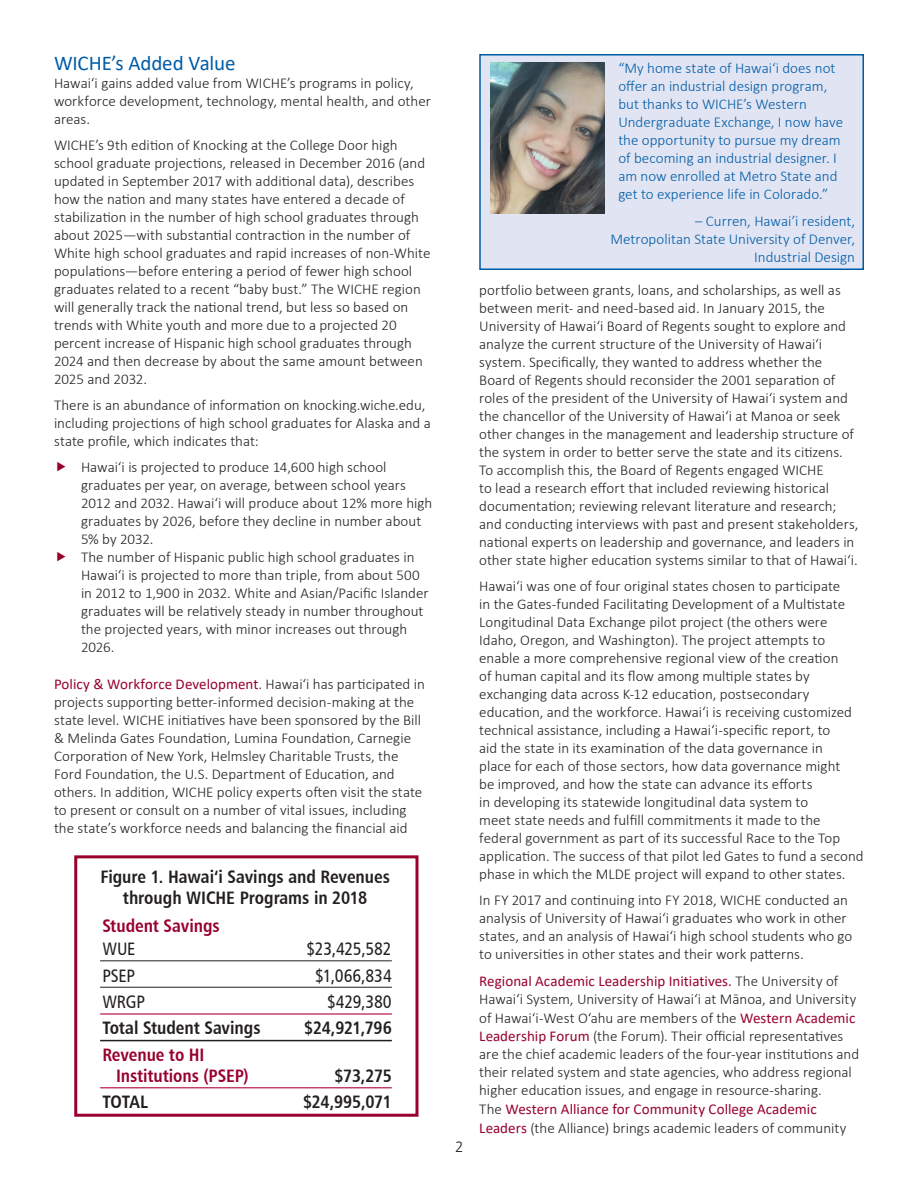
<style>
.page{position:relative;width:918px;height:1188px;background:#fff}
.page>*{position:absolute;margin:0;border:0;box-sizing:border-box;transform-origin:0 0}
.new_para_hed{font:21px "Calibri";letter-spacing:-.005em;color:#005ca7}
.t1{font:18px/21px "Humanist 777 BT Bold Condensed B";letter-spacing:-.005em;color:#231f20;text-align:center}
.t2{font:18px/21px "Humanist 777 BT Bold Condensed B";letter-spacing:-.005em;color:#98012d}
.t3{font:18px "Humanist 777 BT Roman Condensed B";letter-spacing:-.01em;color:#231f20}
.body_text{font:300 15px/18px "Calibri";color:#231f20}
.body_text-2{font:300 15px/18px "Calibri";color:#005ca7}
.t4{font:15px "Humanist 777 BT Light B";color:#231f20}
.s1{font-weight:400;color:#98012d}
</style>
<div class="page">
<div style="left:74px;top:855px;width:344px;height:262px;border:3px solid #98012d"></div>
<hr style="left:100px;top:961px;width:292px;height:1px;background:#231f20">
<hr style="left:100px;top:987px;width:292px;height:1px;background:#231f20">
<hr style="left:100px;top:1013px;width:292px;height:2px;background:#b30437">
<hr style="left:100px;top:1040px;width:292px;height:1px;background:#231f20">
<hr style="left:100px;top:1087px;width:292px;height:1px;background:#b30437">
<div style="left:479px;top:54px;width:385px;height:216px;background:#e1e4f2;border:2px solid #005ca7"></div>
<img style="left:490px;top:63px;width:115px;height:150px">
<p class="new_para_hed" style="left:54px;top:48px;width:183px">WICHE’s Added Value</p>
<p class="body_text" style="left:54px;top:74px;width:378px">Hawai‘i gains added value from WICHE’s programs in policy, workforce development, technology, mental health, and other areas.</p>
<p class="body_text" style="left:54px;top:136px;width:378px">WICHE’s 9th edition of Knocking at the College Door high school graduate projections, released in December 2016 (and updated in September 2017 with additional data), describes how the nation and many states have entered a decade of stabilization in the number of high school graduates through about 2025—with substantial contraction in the number of White high school graduates and rapid increases of non-White populations—before entering a period of fewer high school graduates related to a recent “baby bust.” The WICHE region will generally track the national trend, but less so based on trends with White youth and more due to a projected 20 percent increase of Hispanic high school graduates through 2024 and then decrease by about the same amount between 2025 and 2032.</p>
<p class="body_text" style="left:54px;top:396px;width:378px">There is an abundance of information on knocking.wiche.edu, including projections of high school graduates for Alaska and a state profile, which indicates that:</p>
<p class="body_text" style="left:81px;top:458px;width:353px">Hawai‘i is projected to produce 14,600 high school graduates per year, on average, between school years 2012 and 2032. Hawai‘i will produce about 12% more high graduates by 2026, before they decline in number about 5% by 2032.</p>
<p class="body_text" style="left:81px;top:548px;width:349px">The number of Hispanic public high school graduates in Hawai‘i is projected to more than triple, from about 500 in 2012 to 1,900 in 2032. White and Asian/Pacific Islander graduates will be relatively steady in number throughout the projected years, with minor increases out through 2026.</p>
<p class="body_text" style="left:54px;top:675px;width:372px"><span class="s1">Policy &amp; Workforce Development</span>. Hawai‘i has participated in projects supporting better-informed decision-making at the state level. WICHE initiatives have been sponsored by the Bill &amp; Melinda Gates Foundation, Lumina Foundation, Carnegie Corporation of New York, Helmsley Charitable Trusts, the Ford Foundation, the U.S. Department of Education, and others. In addition, WICHE policy experts often visit the state to present or consult on a number of vital issues, including the state’s workforce needs and balancing the financial aid</p>
<p class="t1" style="left:100px;top:866px;width:291px">Figure 1. Hawai‘i Savings and Revenues through WICHE Programs in 2018</p>
<p class="t2" style="left:102px;top:914px;width:119px">Student Savings</p>
<p class="t3" style="left:102px;top:938px;width:35px">WUE</p>
<p class="t3" style="left:307px;top:938px;width:87px">$23,425,582</p>
<p class="t3" style="left:102px;top:964px;width:34px">PSEP</p>
<p class="t3" style="left:315px;top:964px;width:78px">$1,066,834</p>
<p class="t3" style="left:102px;top:991px;width:44px">WRGP</p>
<p class="t3" style="left:327px;top:991px;width:66px">$429,380</p>
<p class="t1" style="left:102px;top:1017px;width:160px">Total Student Savings</p>
<p class="t1" style="left:304px;top:1017px;width:89px">$24,921,796</p>
<p class="t2" style="left:116px;top:1044px;width:134px;text-indent:-14px">Revenue to HI<br>Institutions (PSEP)</p>
<p class="t1" style="left:335px;top:1065px;width:59px">$73,275</p>
<p class="t1" style="left:102px;top:1091px;width:47px">TOTAL</p>
<p class="t1" style="left:303px;top:1091px;width:90px">$24,995,071</p>
<p class="t4" style="left:455px;top:1137px;width:10px">2</p>
<p class="body_text-2" style="left:618px;top:59px;width:226px">“My home state of Hawai‘i does not offer an industrial design program, but thanks to WICHE’s Western Undergraduate Exchange, I now have the opportunity to pursue my dream of becoming an industrial designer. I am now enrolled at Metro State and get to experience life in Colorado.”</p>
<p class="body_text-2" style="left:610px;top:211px;width:246px;text-align:right">– Curren, Hawai’i resident,<br>Metropolitan State University of Denver,<br>Industrial Design</p>
<p class="body_text" style="left:479px;top:281px;width:381px">portfolio between grants, loans, and scholarships, as well as between merit- and need-based aid. In January 2015, the University of Hawai‘i Board of Regents sought to explore and analyze the current structure of the University of Hawai‘i system. Specifically, they wanted to address whether the Board of Regents should reconsider the 2001 separation of roles of the president of the University of Hawai‘i system and the chancellor of the University of Hawai‘i at Manoa or seek other changes in the management and leadership structure of the system in order to better serve the state and its citizens.<br>To accomplish this, the Board of Regents engaged WICHE<br>to lead a research effort that included reviewing historical documentation; reviewing relevant literature and research; and conducting interviews with past and present stakeholders, national experts on leadership and governance, and leaders in other state higher education systems similar to that of Hawai‘i.</p>
<p class="body_text" style="left:479px;top:577px;width:386px">Hawai‘i was one of four original states chosen to participate<br>in the Gates-funded Facilitating Development of a Multistate Longitudinal Data Exchange pilot project (the others were Idaho, Oregon, and Washington). The project attempts to enable a more comprehensive regional view of the creation<br>of human capital and its flow among multiple states by exchanging data across K-12 education, postsecondary education, and the workforce. Hawai‘i is receiving customized technical assistance, including a Hawai‘i-specific report, to<br>aid the state in its examination of the data governance in<br>place for each of those sectors, how data governance might<br>be improved, and how the state can advance its efforts<br>in developing its statewide longitudinal data system to<br>meet state needs and fulfill commitments it made to the federal government as part of its successful Race to the Top application. The success of that pilot led Gates to fund a second phase in which the MLDE project will expand to other states.</p>
<p class="body_text" style="left:479px;top:891px;width:375px">In FY 2017 and continuing into FY 2018, WICHE conducted an analysis of University of Hawai‘i graduates who work in other states, and an analysis of Hawai‘i high school students who go to universities in other states and their work patterns.</p>
<p class="body_text" style="left:479px;top:971px;width:381px;line-height:18.5px"><span class="s1">Regional Academic Leadership Initiatives.</span> The University of Hawai‘i System, University of Hawai‘i at Mānoa, and University of Hawai‘i-West O‘ahu are members of the <span class="s1">Western Academic Leadership Forum</span> (the Forum). Their official representatives are the chief academic leaders of the four-year institutions and their related system and state agencies, who address regional higher education issues, and engage in resource-sharing.<br>The <span class="s1">Western Alliance for Community College Academic Leaders</span> (the Alliance) brings academic leaders of community</p>
</div>
